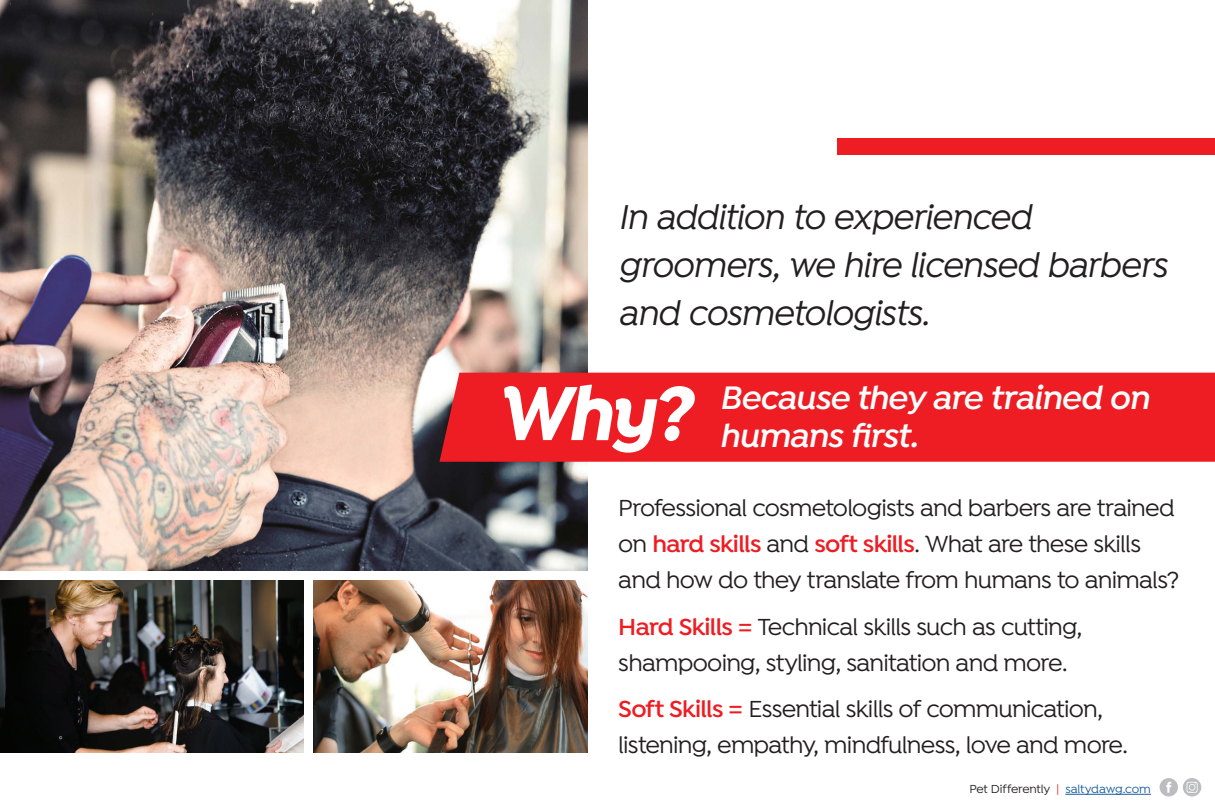
<style>
.page{position:relative;width:1215px;height:810px;background:#fff}
.page>*{position:absolute;margin:0;border:0;box-sizing:border-box;transform-origin:0 0}
.t1{font:italic 700 81.6px "Isidora";color:#fff;scale:.91 1}
.t2{font:italic 500 36.75px/48px "Isidora";letter-spacing:-.025em;color:#231f20}
.t3{font:italic 600 34.65px "Isidora";letter-spacing:-.025em;color:#fff}
.t4{font:500 24.75px/36px "Isidora";letter-spacing:-.03em;color:#231f20}
.t5{font:500 12.38px "Isidora";letter-spacing:-.01em;color:#231f20}
.s1{font-weight:600;color:#ee1d23}
.s2{color:#ee1d23}
.s3{color:#175d9e}
</style>
<div class="page">
<img style="left:0;top:0;width:587px;height:570px">
<div style="left:837px;top:138px;width:378px;height:17px;background:#ee1d23"></div>
<img style="left:0;top:580px;width:304px;height:173px">
<img style="left:314px;top:580px;width:273px;height:173px">
<hr style="left:1065px;top:794px;width:86px;height:1px;background:#175d9e">
<div style="left:1160px;top:778px;width:18px;height:18px;background:#bcbdc0;border-radius:50%"></div>
<svg style="left:1166px;top:782px;width:5px;height:11px"></svg>
<svg style="left:1183px;top:778px;width:18px;height:18px"></svg>
<svg style="left:1187px;top:782px;width:11px;height:11px"></svg>
<div style="left:439px;top:373px;width:776px;height:89px;background:#ee1d23"></div>
<p class="t2" style="left:618px;top:195px;width:550px">In addition to experienced groomers, we hire licensed barbers and cosmetologists.</p>
<p class="t1" style="left:496px;top:363px;width:215px">Why?</p>
<p class="t3" style="left:720px;top:378px;width:431px">Because they are trained on</p>
<p class="t3" style="left:720px;top:415px;width:200px">humans first.</p>
<p class="t4" style="left:618px;top:492px;width:562px">Professional cosmetologists and barbers are trained on <span class="s1">hard skills</span> and <span class="s1">soft skills</span>. What are these skills and how do they translate from humans to animals?</p>
<p class="t4" style="left:618px;top:610px;width:466px"><span class="s1">Hard Skills =</span> Technical skills such as cutting, shampooing, styling, sanitation and more.</p>
<p class="t4" style="left:618px;top:692px;width:511px"><span class="s1">Soft Skills =</span> Essential skills of communication, listening, empathy, mindfulness, love and more.</p>
<p class="t5" style="left:969px;top:782px;width:183px">Pet Differently <span class="s2">|</span> <span class="s3">saltydawg.com</span></p>
</div>
